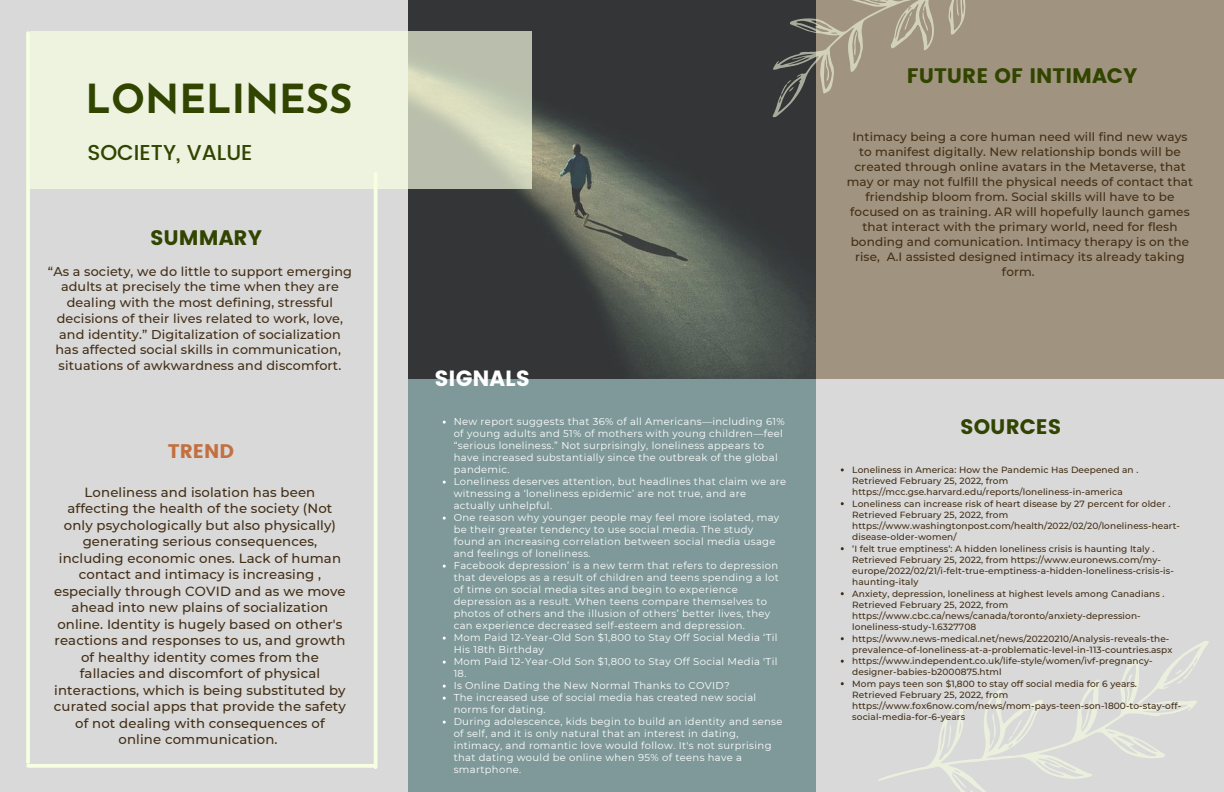
<style>
.page{position:relative;width:1224px;height:792px;background:#d9d9d9}
.page>*{position:absolute;margin:0;border:0;box-sizing:border-box;transform-origin:0 0}
.t1{font:700 40px "Josefin Sans";color:#314400}
.t2{font:22px "Poppins";color:#fff}
.t3{font:500 21.5px "Poppins";color:#314400}
.t4{font:21px "Poppins";color:#314400}
.t5{font:19.7px "Poppins";color:#c37041}
.t6{font:500 13.3px/16.5px "Montserrat";letter-spacing:.01em;color:#422e15;text-align:center}
.t7{font:500 12.8px/15.8px "Montserrat";letter-spacing:.01em;color:#422e15;text-align:center}
.t8{font:500 12px/15px "Montserrat";letter-spacing:.01em;color:#422e15;text-align:center}
.t9{font:10px/12px "Montserrat";letter-spacing:.035em;color:#fff}
.t10{font:500 9px/11.2px "Montserrat";letter-spacing:.01em;color:#422e15}
</style>
<div class="page">
<div style="left:408px;top:0;width:408px;height:792px;background:#7f999a"></div>
<img style="left:408px;top:0;width:408px;height:379px">
<hr style="left:26px;top:33px;width:4px;height:729px;background:#f7ffe2">
<hr style="left:374px;top:174px;width:3px;height:593px;background:#f7ffe2">
<hr style="left:28px;top:764px;width:346px;height:4px;background:#f7ffe2">
<svg style="left:30px;top:32px;width:502px;height:157px;background:#e2e8d3"></svg>
<svg style="left:878px;top:641px;width:331px;height:151px"></svg>
<svg style="left:1008px;top:720px;width:14px;height:21px"></svg>
<svg style="left:992px;top:713px;width:4px;height:26px"></svg>
<svg style="left:947px;top:725px;width:5px;height:24px"></svg>
<svg style="left:1175px;top:667px;width:18px;height:17px"></svg>
<svg style="left:952px;top:774px;width:24px;height:18px"></svg>
<svg style="left:1082px;top:699px;width:9px;height:31px"></svg>
<div style="left:816px;top:0;width:408px;height:379px;background:#a0937f"></div>
<svg style="left:751px;top:0;width:215px;height:118px"></svg>
<p class="t1" style="left:86px;top:83px;width:268px">LONELINESS</p>
<p class="t3" style="left:87px;top:140px;width:167px">SOCIETY, VALUE</p>
<p class="t4" style="left:150px;top:225px;width:114px">SUMMARY</p>
<p class="t7" style="left:48px;top:263px;width:306px">“As a society, we do little to support emerging adults at precisely the time when they are dealing with the most defining, stressful decisions of their lives related to work, love, and identity.” Digitalization of socialization has affected social skills in communication, situations of awkwardness and discomfort.</p>
<p class="t5" style="left:168px;top:439px;width:68px">TREND</p>
<p class="t6" style="left:54px;top:484px;width:294px">Loneliness and isolation has been affecting the health of the society (Not only psychologically but also physically) generating serious consequences, including economic ones. Lack of human contact and intimacy is increasing , especially through COVID and as we move ahead into new plains of socialization online. Identity is hugely based on other's reactions and responses to us, and growth of healthy identity comes from the fallacies and discomfort of physical interactions, which is being substituted by curated social apps that provide the safety of not dealing with consequences of online communication.</p>
<p class="t2" style="left:434px;top:366px;width:97px">SIGNALS</p>
<p class="t9" style="left:454px;top:416px;width:332px">New report suggests that 36% of all Americans—including 61% of young adults and 51% of mothers with young children—feel “serious loneliness.” Not surprisingly, loneliness appears to have increased substantially since the outbreak of the global pandemic.</p>
<p class="t9" style="left:454px;top:476px;width:334px">Loneliness deserves attention, but headlines that claim we are witnessing a ‘loneliness epidemic’ are not true, and are actually unhelpful.</p>
<p class="t9" style="left:454px;top:512px;width:327px">One reason why younger people may feel more isolated, may be their greater tendency to use social media. The study found an increasing correlation between social media usage and feelings of loneliness.</p>
<p class="t9" style="left:454px;top:560px;width:327px">Facebook depression’ is a new term that refers to depression that develops as a result of children and teens spending a lot of time on social media sites and begin to experience depression as a result. When teens compare themselves to photos of others and the illusion of others’ better lives, they can experience decreased self-esteem and depression.</p>
<p class="t9" style="left:454px;top:632px;width:325px">Mom Paid 12-Year-Old Son $1,800 to Stay Off Social Media ‘Til<br>His 18th Birthday</p>
<p class="t9" style="left:454px;top:656px;width:325px">Mom Paid 12-Year-Old Son $1,800 to Stay Off Social Media 'Til<br>18.</p>
<p class="t9" style="left:454px;top:680px;width:277px">Is Online Dating the New Normal Thanks to COVID?</p>
<p class="t9" style="left:454px;top:692px;width:304px">The increased use of social media has created new social norms for dating.</p>
<p class="t9" style="left:454px;top:716px;width:330px">During adolescence, kids begin to build an identity and sense of self, and it is only natural that an interest in dating, intimacy, and romantic love would follow. It's not surprising that dating would be online when 95% of teens have a smartphone.</p>
<p class="t4" style="left:907px;top:64px;width:232px">FUTURE OF INTIMACY</p>
<p class="t8" style="left:847px;top:129px;width:348px">Intimacy being a core human need will find new ways to manifest digitally. New relationship bonds will be created through online avatars in the Metaverse, that may or may not fulfill the physical needs of contact that friendship bloom from. Social skills will have to be focused on as training. AR will hopefully launch games that interact with the primary world, need for flesh bonding and comunication. Intimacy therapy is on the rise, A.I assisted designed intimacy its already taking form.</p>
<p class="t4" style="left:960px;top:415px;width:103px">SOURCES</p>
<p class="t10" style="left:852px;top:464px;width:288px">Loneliness in America: How the Pandemic Has Deepened an .<br>Retrieved February 25, 2022, from https://mcc.gse.harvard.edu/reports/loneliness-in-america</p>
<p class="t10" style="left:852px;top:498px;width:329px">Loneliness can increase risk of heart disease by 27 percent for older .<br>Retrieved February 25, 2022, from https://www.washingtonpost.com/health/2022/02/20/loneliness-heart&shy;disease-older-women/</p>
<p class="t10" style="left:852px;top:543px;width:323px">’I felt true emptiness’: A hidden loneliness crisis is haunting Italy .<br>Retrieved February 25, 2022, from https://www.euronews.com/my&shy;europe/2022/02/21/i-felt-true-emptiness-a-hidden-loneliness-crisis-is&shy;haunting-italy</p>
<p class="t10" style="left:852px;top:588px;width:314px">Anxiety, depression, loneliness at highest levels among Canadians .<br>Retrieved February 25, 2022, from https://www.cbc.ca/news/canada/toronto/anxiety-depression&shy;loneliness-study-1.6327708</p>
<p class="t10" style="left:852px;top:633px;width:322px">https://www.news-medical.net/news/20220210/Analysis-reveals-the&shy;prevalence-of-loneliness-at-a-problematic-level-in-113-countries.aspx</p>
<p class="t10" style="left:852px;top:655px;width:302px">https://www.independent.co.uk/life-style/women/ivf-pregnancy&shy;designer-babies-b2000875.html</p>
<p class="t10" style="left:852px;top:678px;width:330px">Mom pays teen son $1,800 to stay off social media for 6 years.<br>Retrieved February 25, 2022, from https://www.fox6now.com/news/mom-pays-teen-son-1800-to-stay-off&shy;social-media-for-6-years</p>
</div>
